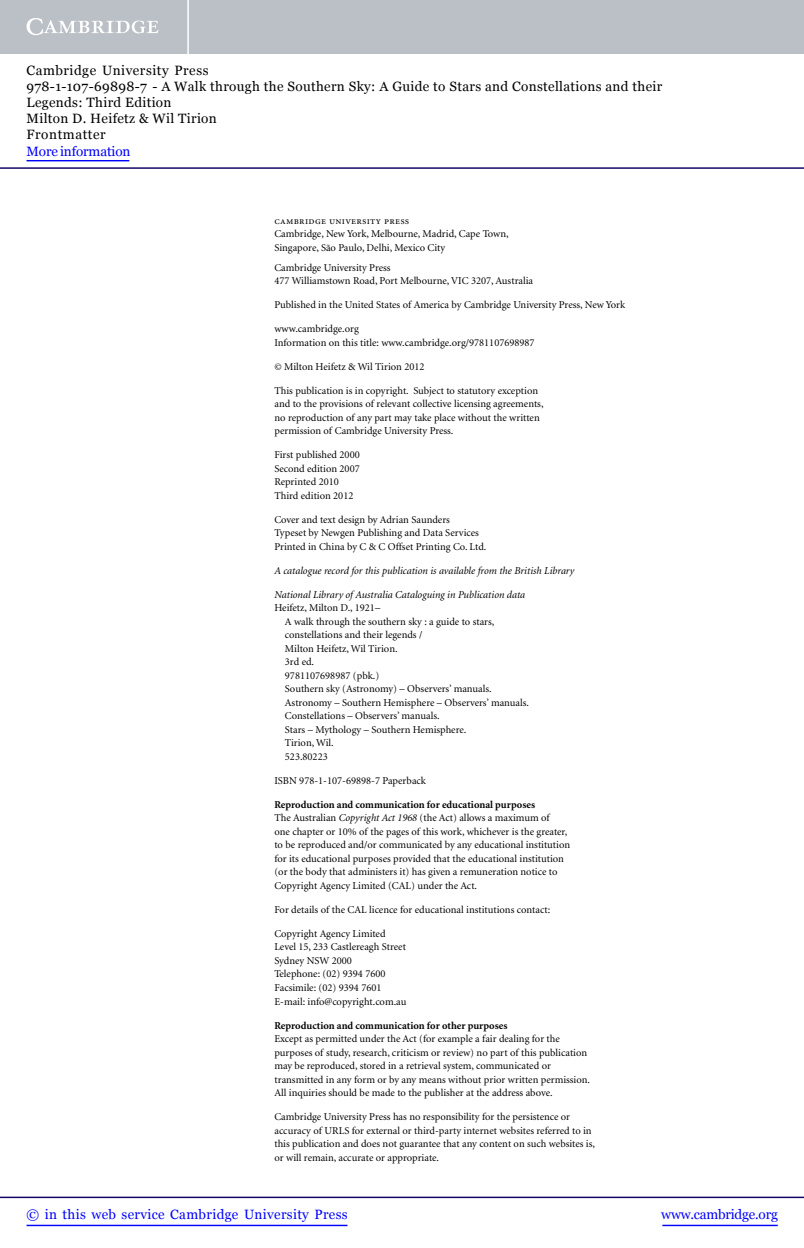
<style>
.page{position:relative;width:804px;height:1248px;background:#fff}
.page>*{position:absolute;margin:0;border:0;box-sizing:border-box;transform-origin:0 0}
.t1{font:13.5px/16.2px "Georgia";letter-spacing:.025em;color:#000}
.t2{font:13.5px "Georgia";letter-spacing:.025em;color:#00f}
.t3{font:13.5px "Georgia";letter-spacing:-.015em;color:#00f}
.t4{font:13.5px "Georgia";letter-spacing:-.01em;color:#00f}
.t5{font:10.5px/13.5px "Minion";color:#000}
.t6{font:italic 10.5px "Minion";color:#000}
.s1{font-family:"Minion Regular SC"}
.s2{font-weight:700}
.s3{font-style:italic}
</style>
<div class="page">
<div style="left:0;top:0;width:804px;height:54px;background:#bac0c6"></div>
<svg style="left:27px;top:18px;width:132px;height:17px"></svg>
<hr style="left:187px;top:0;width:2px;height:54px;background:#fff">
<hr style="left:0;top:167px;width:804px;height:2px;background:#150666">
<hr style="left:662px;top:1225px;width:116px;height:1px;background:#00f">
<hr style="left:0;top:1197px;width:804px;height:1px;background:#150666">
<hr style="left:27px;top:1225px;width:320px;height:1px;background:#00f">
<hr style="left:27px;top:160px;width:102px;height:1px;background:#00f">
<p class="t1" style="left:27px;top:62px;width:637px">Cambridge University Press<br>978-1-107-69898-7 - A Walk through the Southern Sky: A Guide to Stars and Constellations and their Legends: Third Edition<br>Milton D. Heifetz &amp; Wil Tirion<br>Frontmatter</p>
<p class="t4" style="left:27px;top:143px;width:105px">More information</p>
<p class="t5" style="left:274px;top:214px;width:236px"><span class="s1">cambridge university press<br></span>Cambridge, New York, Melbourne, Madrid, Cape Town,<br>Singapore, São Paulo, Delhi, Mexico City</p>
<p class="t5" style="left:274px;top:261px;width:260px">Cambridge University Press<br>477 Williamstown Road, Port Melbourne, VIC 3207, Australia</p>
<p class="t5" style="left:274px;top:299px;width:353px">Published in the United States of America by Cambridge University Press, New York</p>
<p class="t5" style="left:274px;top:323px;width:262px">www.cambridge.org<br>Information on this title: www.cambridge.org/9781107698987</p>
<p class="t5" style="left:274px;top:360px;width:152px">© Milton Heifetz &amp; Wil Tirion 2012</p>
<p class="t5" style="left:274px;top:384px;width:271px">This publication is in copyright. Subject to statutory exception and to the provisions of relevant collective licensing agreements, no reproduction of any part may take place without the written permission of Cambridge University Press.</p>
<p class="t5" style="left:274px;top:449px;width:87px">First published 2000<br>Second edition 2007<br>Reprinted 2010<br>Third edition 2012</p>
<p class="t5" style="left:274px;top:513px;width:213px">Cover and text design by Adrian Saunders<br>Typeset by Newgen Publishing and Data Services<br>Printed in China by C &amp; C Offset Printing Co. Ltd.</p>
<p class="t6" style="left:274px;top:565px;width:302px">A catalogue record for this publication is available from the British Library</p>
<p class="t6" style="left:274px;top:589px;width:252px">National Library of Australia Cataloguing in Publication data</p>
<p class="t5" style="left:274px;top:602px;width:107px">Heifetz, Milton D., 1921–</p>
<p class="t5" style="left:285px;top:615px;width:211px">A walk through the southern sky : a guide to stars,</p>
<p class="t5" style="left:285px;top:629px;width:139px">constellations and their legends /</p>
<p class="t5" style="left:285px;top:642px;width:114px">Milton Heifetz, Wil Tirion.</p>
<p class="t5" style="left:285px;top:656px;width:31px">3rd ed.</p>
<p class="t5" style="left:285px;top:669px;width:96px">9781107698987 (pbk.)</p>
<p class="t5" style="left:285px;top:683px;width:208px">Southern sky (Astronomy) – Observers’ manuals.</p>
<p class="t5" style="left:285px;top:696px;width:246px">Astronomy – Southern Hemisphere – Observers’ manuals.</p>
<p class="t5" style="left:285px;top:710px;width:156px">Constellations – Observers’ manuals.</p>
<p class="t5" style="left:285px;top:723px;width:183px">Stars – Mythology – Southern Hemisphere.</p>
<p class="t5" style="left:285px;top:737px;width:50px">Tirion, Wil.</p>
<p class="t5" style="left:285px;top:750px;width:44px">523.80223</p>
<p class="t5" style="left:274px;top:774px;width:153px">ISBN 978-1-107-69898-7 Paperback</p>
<p class="t5" style="left:274px;top:798px;width:297px"><span class="s2">Reproduction and communication for educational purposes<br></span>The Australian <span class="s3">Copyright Act 1968</span> (the Act) allows a maximum of<br>one chapter or 10% of the pages of this work, whichever is the greater, to be reproduced and/or communicated by any educational institution for its educational purposes provided that the educational institution (or the body that administers it) has given a remuneration notice to Copyright Agency Limited (CAL) under the Act.</p>
<p class="t5" style="left:274px;top:903px;width:277px">For details of the CAL licence for educational institutions contact:</p>
<p class="t5" style="left:274px;top:927px;width:134px">Copyright Agency Limited<br>Level 15, 233 Castlereagh Street<br>Sydney NSW 2000<br>Telephone: (02) 9394 7600<br>Facsimile: (02) 9394 7601<br>E-mail: info@copyright.com.au</p>
<p class="t5" style="left:274px;top:1019px;width:317px"><span class="s2">Reproduction and communication for other purposes<br></span>Except as permitted under the Act (for example a fair dealing for the purposes of study, research, criticism or review) no part of this publication may be reproduced, stored in a retrieval system, communicated or transmitted in any form or by any means without prior written permission.<br>All inquiries should be made to the publisher at the address above.</p>
<p class="t5" style="left:274px;top:1110px;width:322px">Cambridge University Press has no responsibility for the persistence or accuracy of URLS for external or third-party internet websites referred to in this publication and does not guarantee that any content on such websites is, or will remain, accurate or appropriate.</p>
<p class="t2" style="left:27px;top:1207px;width:323px">© in this web service Cambridge University Press</p>
<p class="t3" style="left:661px;top:1207px;width:118px">www.cambridge.org</p>
</div>
